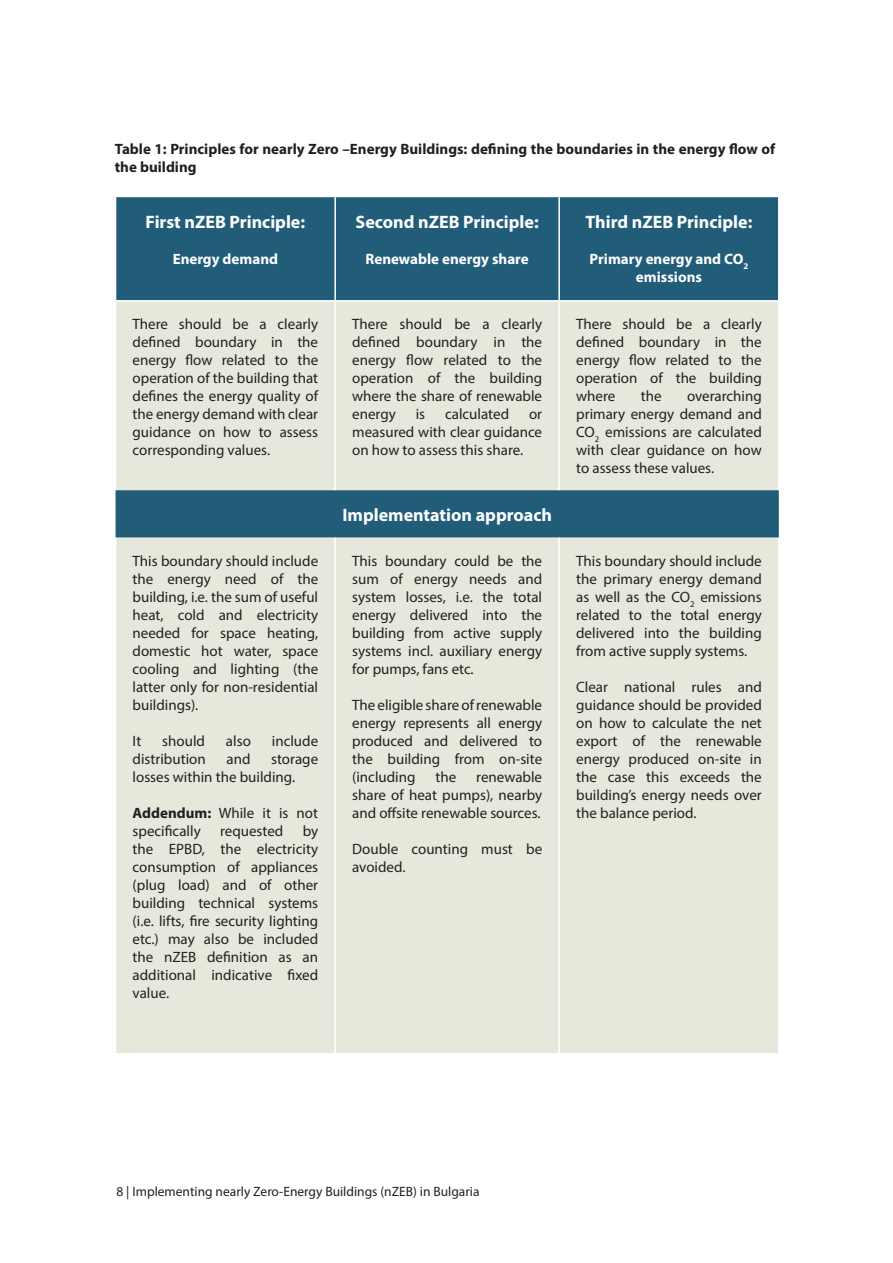
<style>
.page{position:relative;width:893px;height:1263px;background:#fff}
.page>*{position:absolute;margin:0;border:0;box-sizing:border-box;transform-origin:0 0}
.t1{font:700 18px "Myriad Pro";color:#fff}
.t2{font:15px/18px "Myriad Pro";color:#231f20;text-align:justify}
.t3{font:700 15px/18px "Myriad Pro";color:#231f20}
.t4{font:700 15px/18px "Myriad Pro";color:#fff;text-align:center}
.t5{font:13.5px "Myriad Pro";color:#231f20}
.s1{font-weight:700}
</style>
<div class="page">
<div style="left:116px;top:197px;width:663px;height:341px;background:#215d79"></div>
<div style="left:116px;top:302px;width:662px;height:188px;background:#e6e8dc"></div>
<div style="left:116px;top:538px;width:662px;height:515px;background:#e6e8dc"></div>
<hr style="left:778px;top:197px;width:1px;height:103px;background:#fff">
<hr style="left:559px;top:300px;width:220px;height:2px;background:#fff">
<hr style="left:778px;top:302px;width:1px;height:188px;background:#fff">
<hr style="left:334px;top:302px;width:2px;height:188px;background:#fff">
<hr style="left:558px;top:302px;width:2px;height:188px;background:#fff">
<hr style="left:115px;top:300px;width:220px;height:2px;background:#fff">
<hr style="left:334px;top:197px;width:2px;height:103px;background:#fff">
<hr style="left:558px;top:197px;width:2px;height:103px;background:#fff">
<hr style="left:335px;top:300px;width:224px;height:2px;background:#fff">
<hr style="left:334px;top:538px;width:2px;height:515px;background:#fff">
<hr style="left:558px;top:538px;width:2px;height:515px;background:#fff">
<p class="t3" style="left:115px;top:139px;width:662px">Table 1: Principles for nearly Zero –Energy Buildings: defining the boundaries in the energy flow of the building</p>
<p class="t1" style="left:146px;top:211px;width:161px">First nZEB Principle:</p>
<p class="t4" style="left:173px;top:250px;width:107px">Energy demand</p>
<p class="t1" style="left:356px;top:211px;width:185px">Second nZEB Principle:</p>
<p class="t4" style="left:366px;top:250px;width:165px">Renewable energy share</p>
<p class="t2" style="left:133px;top:315px;width:187px">There should be a clearly defined boundary in the energy flow related to the operation of the building that defines the energy quality of the energy demand with clear guidance on how to assess corresponding values.</p>
<p class="t2" style="left:352px;top:315px;width:191px">There should be a clearly defined boundary in the energy flow related to the operation of the building where the share of renewable energy</p>
<p class="t2" style="left:416px;top:405px;width:11px">is</p>
<p class="t2" style="left:445px;top:405px;width:66px">calculated</p>
<p class="t2" style="left:352px;top:405px;width:191px;text-indent:177px">or measured with clear guidance on how to assess this share.</p>
<p class="t2" style="left:133px;top:552px;width:187px">This boundary should include the energy need of the building, i.e. the sum of useful heat, cold and electricity needed for space heating, domestic hot water, space cooling and lighting (the latter only for non-residential buildings).</p>
<p class="t2" style="left:133px;top:732px;width:10px">It</p>
<p class="t2" style="left:162px;top:732px;width:44px">should</p>
<p class="t2" style="left:226px;top:732px;width:26px">also</p>
<p class="t2" style="left:272px;top:732px;width:48px">include</p>
<p class="t2" style="left:133px;top:750px;width:75px">distribution</p>
<p class="t2" style="left:226px;top:750px;width:26px">and</p>
<p class="t2" style="left:133px;top:750px;width:187px;text-indent:139px">storage losses within the building.</p>
<p class="t2" style="left:133px;top:804px;width:187px"><span class="s1">Addendum:</span> While it is not specifically</p>
<p class="t2" style="left:133px;top:822px;width:187px;text-indent:170px">by the EPBD, the electricity consumption of appliances (plug load) and of other building technical systems (i.e. lifts, fire security lighting etc.) may also be included the nZEB definition as an additional indicative fixed value.</p>
<p class="t2" style="left:220px;top:822px;width:65px">requested</p>
<p class="t1" style="left:342px;top:503px;width:211px">Implementation approach</p>
<p class="t2" style="left:352px;top:552px;width:191px">This boundary could be the sum of energy needs and system losses, i.e. the total energy delivered into the building from active supply systems incl. auxiliary energy for pumps, fans etc.</p>
<p class="t2" style="left:352px;top:696px;width:191px">The eligible share of renewable energy represents all energy produced and delivered to the building from on-site (including</p>
<p class="t2" style="left:352px;top:768px;width:191px;text-indent:124px">renewable share of heat pumps), nearby and offsite renewable sources.</p>
<p class="t2" style="left:352px;top:840px;width:191px">Double counting must be avoided.</p>
<p class="t2" style="left:435px;top:768px;width:22px">the</p>
<p class="t1" style="left:586px;top:211px;width:168px">Third nZEB Principle:</p>
<p class="t4" style="left:590px;top:250px;width:160px">Primary energy and CO<sub>2 </sub>emissions</p>
<p class="t2" style="left:576px;top:315px;width:187px">There should be a clearly defined boundary in the energy flow related to the operation of the building where</p>
<p class="t2" style="left:576px;top:387px;width:187px;text-indent:111px">overarching primary energy demand and CO<sub>2</sub> emissions are calculated with clear guidance on how to assess these values.</p>
<p class="t2" style="left:641px;top:387px;width:22px">the</p>
<p class="t2" style="left:576px;top:552px;width:187px">This boundary should include the primary energy demand as well as the CO<sub>2</sub> emissions related to the total energy delivered into the building from active supply systems.</p>
<p class="t2" style="left:576px;top:678px;width:187px">Clear national rules and guidance should be provided on how to calculate the net export of the renewable energy produced on-site in the case this exceeds the building’s energy needs over the balance period.</p>
<p class="t5" style="left:116px;top:1183px;width:365px">8 | Implementing nearly Zero-Energy Buildings (nZEB) in Bulgaria</p>
</div>
